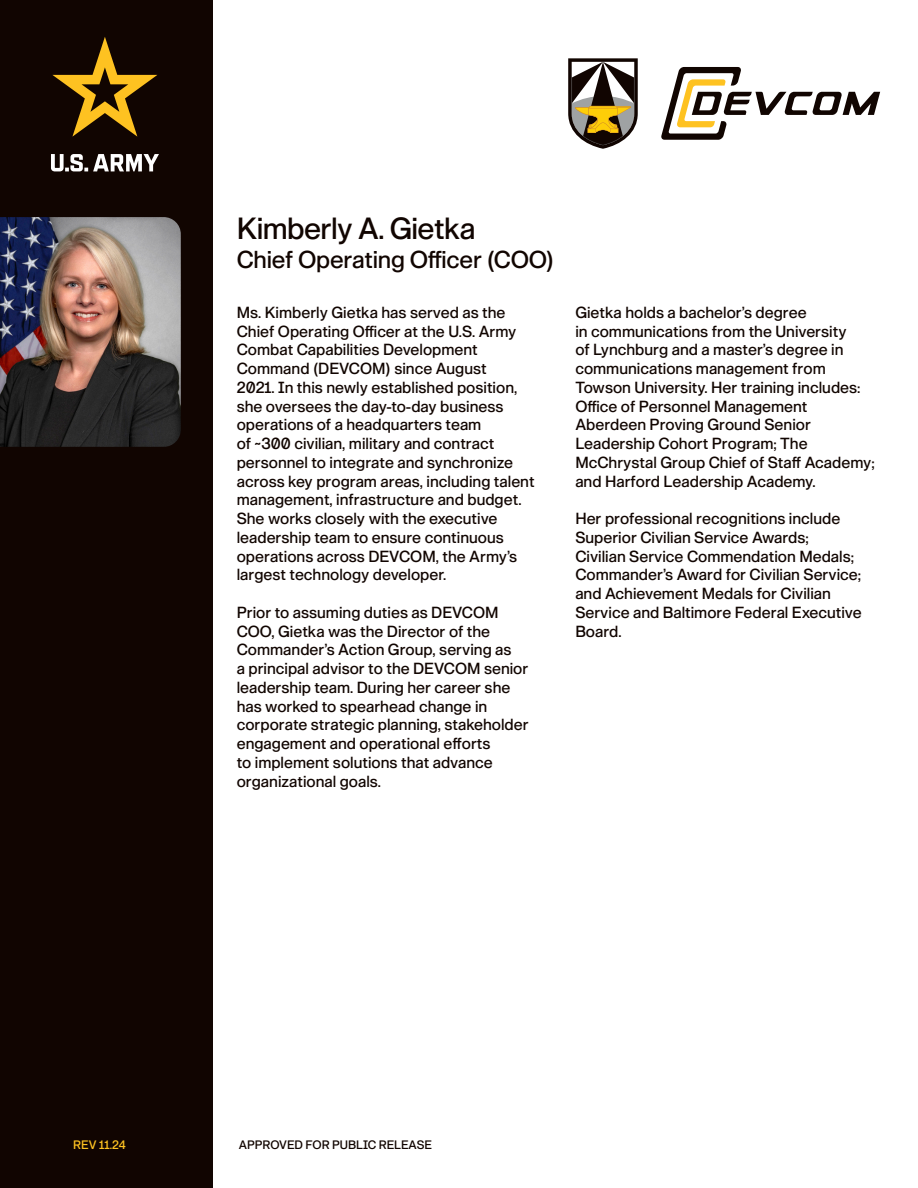
<style>
.page{position:relative;width:918px;height:1188px;background:#fff}
.page>*{position:absolute;margin:0;border:0;box-sizing:border-box;transform-origin:0 0}
.Name{font:30px "G.I. 530";letter-spacing:-.02em;color:#110501}
.t1{font:24px "G.I. 530";letter-spacing:-.01em;color:#110501}
.Copy{font:15.75px/18.8px "G.I. 530";color:#110501}
.t2{font:12px "G.I. 530";color:#110501}
.t3{font:12px "G.I. 530";color:#fec221}
</style>
<div class="page">
<div style="left:0;top:0;width:213px;height:1188px;background:#110501"></div>
<svg style="left:51px;top:154px;width:108px;height:17px"></svg>
<svg style="left:52px;top:37px;width:105px;height:100px"></svg>
<svg style="left:661px;top:67px;width:219px;height:73px"></svg>
<svg style="left:568px;top:58px;width:70px;height:91px"></svg>
<img style="left:0;top:217px;width:181px;height:230px">
<p class="Name" style="left:237px;top:210px;width:240px">Kimberly A. Gietka</p>
<p class="t1" style="left:237px;top:244px;width:319px">Chief Operating Officer (COO)</p>
<p class="Copy" style="left:237px;top:303px;width:299px">Ms. Kimberly Gietka has served as the Chief Operating Officer at the U.S. Army Combat Capabilities Development Command (DEVCOM) since August<br>2021. In this newly established position, she oversees the day-to-day business operations of a headquarters team<br>of ~300 civilian, military and contract personnel to integrate and synchronize across key program areas, including talent management, infrastructure and budget.<br>She works closely with the executive leadership team to ensure continuous operations across DEVCOM, the Army’s largest technology developer.</p>
<p class="Copy" style="left:237px;top:603px;width:293px">Prior to assuming duties as DEVCOM COO, Gietka was the Director of the Commander’s Action Group, serving as<br>a principal advisor to the DEVCOM senior leadership team. During her career she has worked to spearhead change in corporate strategic planning, stakeholder engagement and operational efforts<br>to implement solutions that advance organizational goals.</p>
<p class="Copy" style="left:575px;top:303px;width:301px">Gietka holds a bachelor’s degree<br>in communications from the University<br>of Lynchburg and a master’s degree in communications management from Towson University. Her training includes:<br>Office of Personnel Management Aberdeen Proving Ground Senior Leadership Cohort Program; The McChrystal Group Chief of Staff Academy; and Harford Leadership Academy.</p>
<p class="Copy" style="left:575px;top:509px;width:288px">Her professional recognitions include Superior Civilian Service Awards; Civilian Service Commendation Medals; Commander’s Award for Civilian Service; and Achievement Medals for Civilian Service and Baltimore Federal Executive Board.</p>
<p class="t3" style="left:73px;top:1137px;width:54px">REV 11.24</p>
<p class="t2" style="left:239px;top:1137px;width:195px">APPROVED FOR PUBLIC RELEASE</p>
</div>
